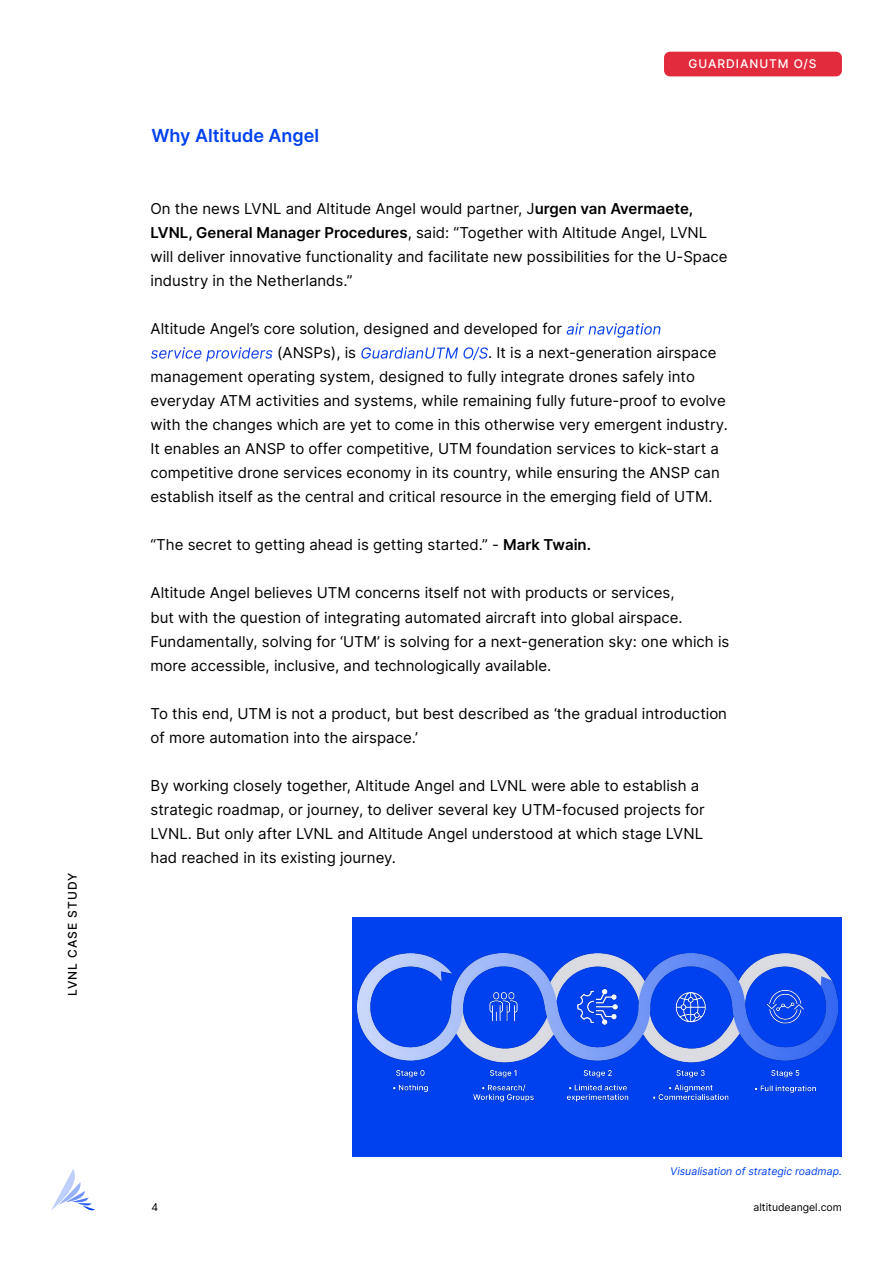
<style>
.page{position:relative;width:893px;height:1263px;background:#fff}
.page>*{position:absolute;margin:0;border:0;box-sizing:border-box;transform-origin:0 0}
.t1{font:600 18px "Inter";color:#0041ef}
.t2{font:15px/24px "Inter";color:#000}
.t3{font:500 12px "Inter";letter-spacing:.08em;color:#fff}
.t4{font:500 12px "Inter";letter-spacing:.08em;color:#000}
.t5{font:10.5px "Inter";color:#0040f0}
.t6{font:10.5px "Inter";color:#000}
.s1{font-weight:600}
.s2{color:#fff}
</style>
<div class="page">
<svg style="left:51px;top:1169px;width:44px;height:41px"></svg>
<div style="left:664px;top:52px;width:178px;height:24px;background:#e22c3d;border-radius:6px"></div>
<div style="left:353px;top:917px;width:489px;height:240px;background:#0041ef"></div>
<img style="left:357px;top:954px;width:480px;height:148px">
<p class="t4" style="left:64px;top:996px;width:124px;rotate:-90deg">LVNL CASE STUDY</p>
<p class="t1" style="left:151px;top:123px;width:169px">Why Altitude Angel</p>
<p class="t3" style="left:688px;top:55px;width:130px">GUARDIANUTM O/S</p>
<p class="t2" style="left:151px;top:197px;width:578px">On the news LVNL and Altitude Angel would partner, J<span class="s1">urgen van Avermaete, LVNL, General Manager Procedures</span>, said: “Together with Altitude Angel, LVNL will deliver innovative functionality and facilitate new possibilities for the U-Space industry in the Netherlands.”</p>
<p class="t2" style="left:151px;top:317px;width:579px">Altitude Angel’s core solution, designed and developed for <span class="s2">air navigation<br>service providers</span> (ANSPs), is <span class="s2">GuardianUTM O/S</span>. It is a next-generation airspace management operating system, designed to fully integrate drones safely into everyday ATM activities and systems, while remaining fully future-proof to evolve with the changes which are yet to come in this otherwise very emergent industry.<br>It enables an ANSP to offer competitive, UTM foundation services to kick-start a competitive drone services economy in its country, while ensuring the ANSP can establish itself as the central and critical resource in the emerging field of UTM.</p>
<p class="t2" style="left:151px;top:533px;width:442px">“The secret to getting ahead is getting started.” - <span class="s1">Mark Twain.</span></p>
<p class="t2" style="left:151px;top:581px;width:580px">Altitude Angel believes UTM concerns itself not with products or services,<br>but with the question of integrating automated aircraft into global airspace.<br>Fundamentally, solving for ‘UTM’ is solving for a next-generation sky: one which is more accessible, inclusive, and technologically available.</p>
<p class="t2" style="left:151px;top:701px;width:578px">To this end, UTM is not a product, but best described as ‘the gradual introduction of more automation into the airspace.’</p>
<p class="t2" style="left:151px;top:773px;width:556px">By working closely together, Altitude Angel and LVNL were able to establish a strategic roadmap, or journey, to deliver several key UTM-focused projects for LVNL. But only after LVNL and Altitude Angel understood at which stage LVNL had reached in its existing journey.</p>
<p class="t5" style="left:670px;top:1163px;width:173px">Visualisation of strategic roadmap.</p>
<p class="t6" style="left:151px;top:1199px;width:8px">4</p>
<p class="t6" style="left:753px;top:1199px;width:90px">altitudeangel.com</p>
</div>
